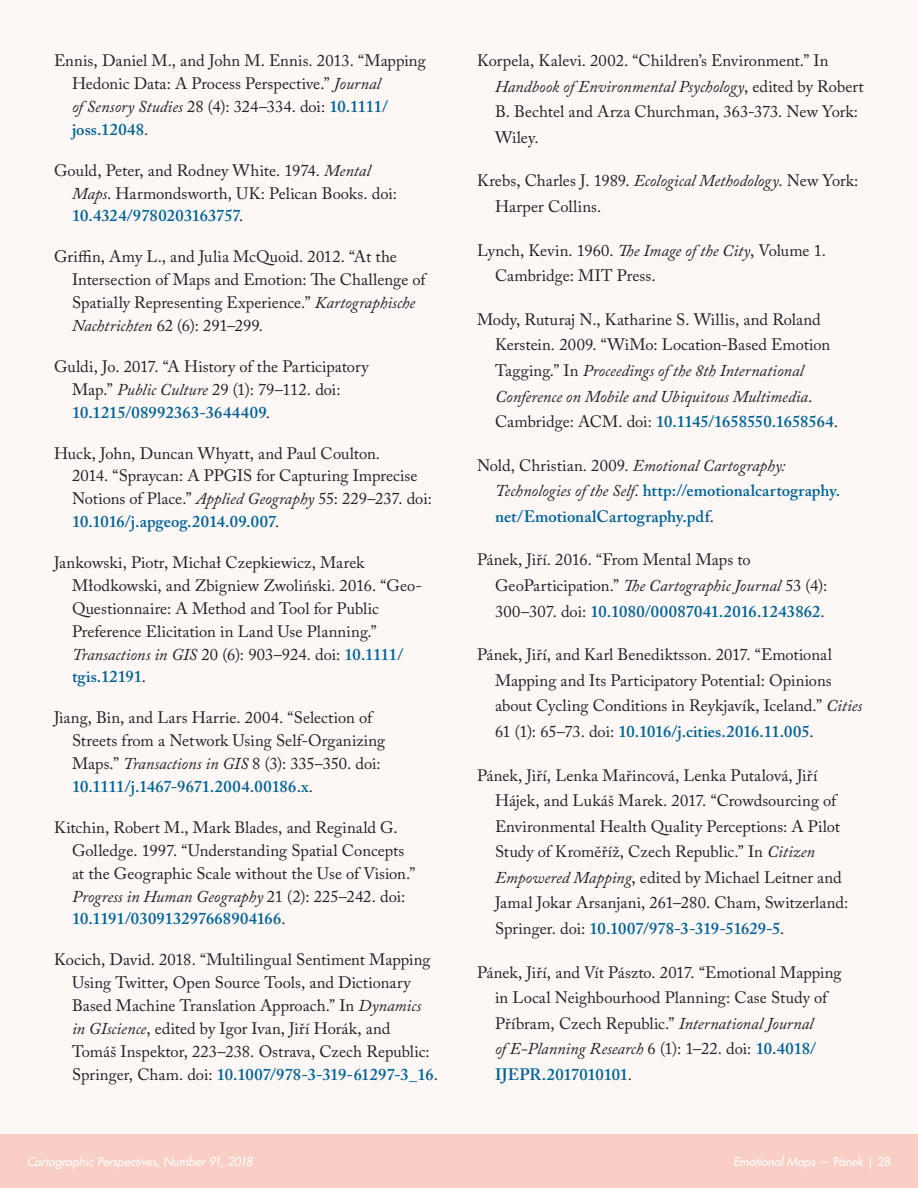
<style>
.page{position:relative;width:918px;height:1188px;background:#fff}
.page>*{position:absolute;margin:0;border:0;box-sizing:border-box;transform-origin:0 0}
.References{font:16.5px/23px "Adobe Caslon Pro";color:#231f20}
.References-2{font:16.5px/25.7px "Adobe Caslon Pro";letter-spacing:-.02em;color:#231f20}
.References-3{font:600 16.5px/25.7px "Adobe Caslon Pro";color:#006295}
.t1{font:italic 500 12px "Futura Std";letter-spacing:.005em;color:#fff}
.s1{font-style:italic}
.s2{font-weight:600;color:#006295}
.s3{font-weight:400;color:#231f20}
.s4{font-weight:400;font-style:italic;color:#231f20}
.s5{font-style:normal}
</style>
<div class="page">
<div style="left:0;top:1134px;width:918px;height:54px;background:#f8cec5"></div>
<div style="left:0;top:0;width:918px;height:1134px;background:#fdf7f6"></div>
<p class="References" style="left:72px;top:49px;width:355px;text-indent:-18px">Ennis, Daniel M., and John M. Ennis. 2013. “Mapping Hedonic Data: A Process Perspective.” <span class="s1">Journal<br>of Sensory Studies</span> 28 (4): 324–334. doi: <span class="s2">10.1111/ joss.12048</span>.</p>
<p class="References" style="left:72px;top:158px;width:327px;text-indent:-18px">Gould, Peter, and Rodney White. 1974. <span class="s1">Mental<br>Maps</span>. Harmondsworth, UK: Pelican Books. doi:<br><span class="s2">10.4324/9780203163757</span>.</p>
<p class="References" style="left:72px;top:245px;width:357px;text-indent:-18px">Griffin, Amy L., and Julia McQuoid. 2012. “At the Intersection of Maps and Emotion: The Challenge of Spatially Representing Experience.” <span class="s1">Kartographische Nachtrichten</span> 62 (6): 291–299.</p>
<p class="References" style="left:72px;top:355px;width:299px;text-indent:-18px">Guldi, Jo. 2017. “A History of the Participatory<br>Map.” <span class="s1">Public Culture</span> 29 (1): 79–112. doi:<br><span class="s2">10.1215/08992363-3644409</span>.</p>
<p class="References" style="left:72px;top:441px;width:361px;text-indent:-18px">Huck, John, Duncan Whyatt, and Paul Coulton.<br>2014. “Spraycan: A PPGIS for Capturing Imprecise Notions of Place.” <span class="s1">Applied Geography</span> 55: 229–237. doi:<br><span class="s2">10.1016/j.apgeog.2014.09.007</span>.</p>
<p class="References" style="left:72px;top:551px;width:352px;text-indent:-18px">Jankowski, Piotr, Michał Czepkiewicz, Marek Młodkowski, and Zbigniew Zwoliński. 2016. “Geo-Questionnaire: A Method and Tool for Public Preference Elicitation in Land Use Planning.” <span class="s1">Transactions in GIS</span> 20 (6): 903–924. doi: <span class="s2">10.1111/ tgis.12191</span>.</p>
<p class="References" style="left:72px;top:706px;width:315px;text-indent:-18px">Jiang, Bin, and Lars Harrie. 2004. “Selection of Streets from a Network Using Self-Organizing Maps.” <span class="s1">Transactions in GIS</span> 8 (3): 335–350. doi:<br><span class="s2">10.1111/j.1467-9671.2004.00186.x</span>.</p>
<p class="References" style="left:72px;top:816px;width:345px;text-indent:-18px">Kitchin, Robert M., Mark Blades, and Reginald G.<br>Golledge. 1997. “Understanding Spatial Concepts at the Geographic Scale without the Use of Vision.” <span class="s1">Progress in Human Geography</span> 21 (2): 225–242. doi:<br><span class="s2">10.1191/030913297668904166</span>.</p>
<p class="References" style="left:72px;top:948px;width:367px;text-indent:-18px">Kocich, David. 2018. “Multilingual Sentiment Mapping Using Twitter, Open Source Tools, and Dictionary Based Machine Translation Approach.” In <span class="s1">Dynamics in GIscience</span>, edited by Igor Ivan, Jiří Horák, and Tomáš Inspektor, 223–238. Ostrava, Czech Republic:<br>Springer, Cham. doi: <span class="s2">10.1007/978-3-319-61297-3_16</span>.</p>
<p class="References" style="left:495px;top:48px;width:370px;line-height:25.7px;text-indent:-18px">Korpela, Kalevi. 2002. “Children’s Environment.” In <span class="s1">Handbook of Environmental Psychology</span>, edited by Robert B. Bechtel and Arza Churchman, 363-373. New York:<br>Wiley.</p>
<p class="References" style="left:495px;top:168px;width:365px;line-height:25.7px;text-indent:-18px">Krebs, Charles J. 1989. <span class="s1">Ecological Methodology</span>. New York:<br>Harper Collins.</p>
<p class="References" style="left:495px;top:237px;width:332px;line-height:25.7px;text-indent:-18px">Lynch, Kevin. 1960. <span class="s1">The Image of the City</span>, Volume 1.<br>Cambridge: MIT Press.</p>
<p class="References" style="left:495px;top:306px;width:345px;line-height:25.7px;text-indent:-18px">Mody, Ruturaj N., Katharine S. Willis, and Roland Kerstein. 2009. “WiMo: Location-Based Emotion Tagging.” In <span class="s1">Proceedings of the 8th International Conference on Mobile and Ubiquitous Multimedia</span>.<br>Cambridge: ACM. doi: <span class="s2">10.1145/1658550.1658564</span>.</p>
<p class="References-3" style="left:495px;top:452px;width:347px;text-indent:-18px"><span class="s3">Nold, Christian. 2009.</span> <span class="s4">Emotional Cartography:<br>Technologies of the Self</span><span class="s3">.</span> http://emotionalcartography. net/EmotionalCartography.pdf<span class="s3">.</span></p>
<p class="References-2" style="left:495px;top:547px;width:334px;text-indent:-18px">Pánek, Jiří. 2016. “From Mental Maps to<br>GeoParticipation.” <span class="s1">The Cartographic Journal</span> 53 (4):<br>300–307. doi: <span class="s2">10.1080/00087041.2016.1243862</span>.</p>
<p class="References" style="left:495px;top:642px;width:369px;line-height:25.7px;text-indent:-18px">Pánek, Jiří, and Karl Benediktsson. 2017. “Emotional Mapping and Its Participatory Potential: Opinions about Cycling Conditions in Reykjavík, Iceland.” <span class="s1">Cities </span>61 (1): 65–73. doi: <span class="s2">10.1016/j.cities.2016.11.005</span>.</p>
<p class="References" style="left:495px;top:762px;width:355px;line-height:25.7px;text-indent:-18px">Pánek, Jiří, Lenka Mařincová, Lenka Putalová, Jiří Hájek, and Lukáš Marek. 2017. “Crowdsourcing of Environmental Health Quality Perceptions: A Pilot Study of Kroměříž, Czech Republic.” In <span class="s1">Citizen Empowered Mapping</span>, edited by Michael Leitner and Jamal Jokar Arsanjani, 261–280. Cham, Switzerland:<br>Springer. doi: <span class="s2">10.1007/978-3-319-51629-5</span>.</p>
<p class="References" style="left:495px;top:959px;width:348px;line-height:25.7px;text-indent:-18px">Pánek, Jiří, and Vít Pászto. 2017. “Emotional Mapping in Local Neighbourhood Planning: Case Study of Příbram, Czech Republic.” <span class="s1">International Journal<br>of E-Planning Research</span> 6 (1): 1–22. doi: <span class="s2">10.4018/ IJEPR.2017010101</span>.</p>
<p class="t1" style="left:27px;top:1154px;width:227px">Cartographic Perspectives, Number 91, 2018</p>
<p class="t1" style="left:733px;top:1154px;width:159px">Emotional Maps <span class="s5">– Pánek | 28</span></p>
</div>
